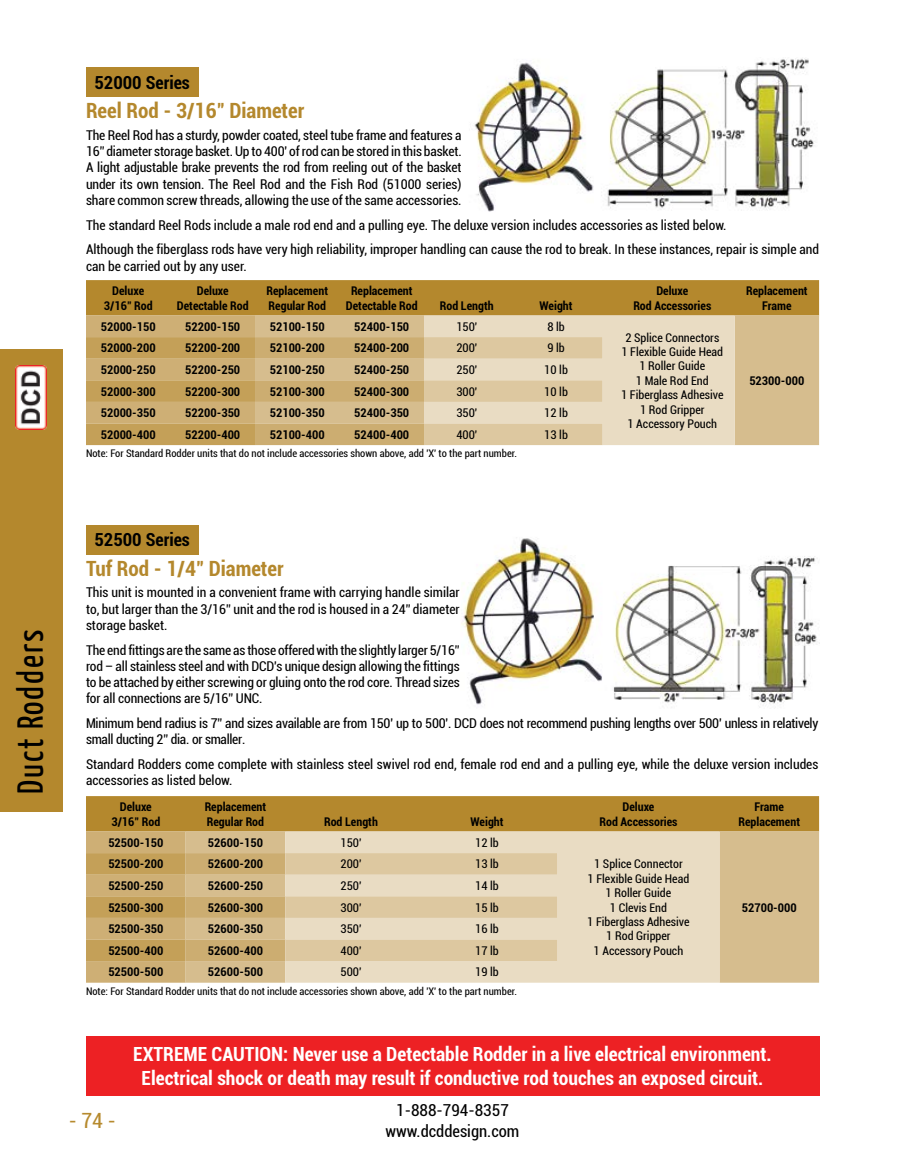
<style>
.page{position:relative;width:905px;height:1161px;background:#fff}
.page>*{position:absolute;margin:0;border:0;box-sizing:border-box;transform-origin:0 0}
.t1{font:36px "Yanone Kaffeesatz";letter-spacing:.05em;color:#000}
.t2{font:700 condensed 21px "Roboto";color:#b4882d}
.t3{font:condensed 21px "Roboto";color:#b68a2e}
.t4{font:700 condensed 19.5px/23.4px "Roboto";color:#fff;text-align:center}
.t5{font:700 condensed 18px "Roboto";color:#000}
.t6{font:condensed 16.5px/21px "Roboto";color:#000;text-align:center}
.t7{font:condensed 13.5px/16.2px "Roboto";color:#000;text-align:justify}
.t8{font:condensed 13.5px/16.2px "Roboto";letter-spacing:-.02em;color:#000}
.t9{font:700 condensed 12px/14.4px "Roboto";color:#000;text-align:center}
.t10{font:condensed 12px/14.4px "Roboto";color:#000;text-align:center}
.t11{font:condensed 10.5px "Roboto";color:#000}
</style>
<div class="page">
<div style="left:0;top:349px;width:62px;height:463px;background:#b4882d"></div>
<img style="left:16px;top:365px;width:30px;height:65px">
<img style="left:613px;top:556px;width:204px;height:148px">
<div style="left:86px;top:67px;width:112px;height:30px;background:#b4882d"></div>
<svg style="left:86px;top:280px;width:733px;height:165px;background:#d0b57e"></svg>
<img style="left:474px;top:62px;width:120px;height:150px">
<div style="left:86px;top:525px;width:112px;height:29px;background:#b4882d"></div>
<svg style="left:86px;top:796px;width:733px;height:187px;background:#d5bc8b"></svg>
<img style="left:461px;top:538px;width:141px;height:167px">
<div style="left:86px;top:1036px;width:733px;height:59px;background:#ed2124"></div>
<img style="left:601px;top:58px;width:214px;height:153px">
<h3 class="t5" style="left:94px;top:70px;width:97px">52000 Series</h3>
<h2 class="t2" style="left:86px;top:96px;width:220px">Reel Rod - 3/16" Diameter</h2>
<p class="t7" style="left:86px;top:127px;width:377px">The Reel Rod has a sturdy, powder coated, steel tube frame and features a 16” diameter storage basket. Up to 400' of rod can be stored in this basket.<br>A light adjustable brake prevents the rod from reeling out of the basket under its own tension. The Reel Rod and the Fish Rod (51000 series) share common screw threads, allowing the use of the same accessories.</p>
<p class="t7" style="left:86px;top:212px;width:734px;line-height:24.9px">The standard Reel Rods include a male rod end and a pulling eye. The deluxe version includes accessories as listed below.<br>Although the fiberglass rods have very high reliability, improper handling can cause the rod to break. In these instances, repair is simple and</p>
<p class="t7" style="left:86px;top:257px;width:162px">can be carried out by any user.</p>
<p class="t9" style="left:104px;top:283px;width:50px">Deluxe<br>3/16" Rod</p>
<p class="t9" style="left:177px;top:283px;width:73px">Deluxe<br>Detectable Rod</p>
<p class="t9" style="left:266px;top:283px;width:63px;text-align:left">Replacement<br>Regular Rod</p>
<p class="t9" style="left:346px;top:283px;width:73px">Replacement<br>Detectable Rod</p>
<p class="t9" style="left:633px;top:283px;width:79px">Deluxe<br>Rod Accessories</p>
<p class="t9" style="left:746px;top:283px;width:63px">Replacement<br>Frame</p>
<p class="t9" style="left:440px;top:298px;width:55px">Rod Length</p>
<p class="t9" style="left:539px;top:298px;width:34px">Weight</p>
<p class="t9" style="left:101px;top:319px;width:56px">52000-150</p>
<p class="t9" style="left:185px;top:319px;width:56px">52200-150</p>
<p class="t9" style="left:270px;top:319px;width:56px">52100-150</p>
<p class="t9" style="left:354px;top:319px;width:56px">52400-150</p>
<p class="t10" style="left:456px;top:319px;width:22px">150'</p>
<p class="t10" style="left:547px;top:319px;width:19px">8 lb</p>
<p class="t9" style="left:101px;top:340px;width:56px">52000-200</p>
<p class="t9" style="left:185px;top:340px;width:56px">52200-200</p>
<p class="t9" style="left:270px;top:340px;width:56px">52100-200</p>
<p class="t9" style="left:354px;top:340px;width:56px">52400-200</p>
<p class="t10" style="left:456px;top:341px;width:22px">200'</p>
<p class="t10" style="left:547px;top:341px;width:19px">9 lb</p>
<p class="t9" style="left:101px;top:362px;width:56px">52000-250</p>
<p class="t9" style="left:185px;top:362px;width:56px">52200-250</p>
<p class="t9" style="left:270px;top:362px;width:56px">52100-250</p>
<p class="t9" style="left:354px;top:362px;width:56px">52400-250</p>
<p class="t10" style="left:456px;top:362px;width:22px">250'</p>
<p class="t10" style="left:544px;top:362px;width:25px">10 lb</p>
<p class="t9" style="left:101px;top:384px;width:56px">52000-300</p>
<p class="t9" style="left:185px;top:384px;width:56px">52200-300</p>
<p class="t9" style="left:270px;top:384px;width:56px">52100-300</p>
<p class="t9" style="left:354px;top:384px;width:56px">52400-300</p>
<p class="t10" style="left:456px;top:384px;width:22px">300'</p>
<p class="t10" style="left:544px;top:384px;width:25px">10 lb</p>
<p class="t9" style="left:101px;top:405px;width:56px">52000-350</p>
<p class="t9" style="left:185px;top:405px;width:56px">52200-350</p>
<p class="t9" style="left:270px;top:405px;width:56px">52100-350</p>
<p class="t9" style="left:354px;top:405px;width:56px">52400-350</p>
<p class="t10" style="left:456px;top:405px;width:22px">350'</p>
<p class="t10" style="left:544px;top:405px;width:25px">12 lb</p>
<p class="t9" style="left:101px;top:427px;width:56px">52000-400</p>
<p class="t9" style="left:185px;top:427px;width:56px">52200-400</p>
<p class="t9" style="left:270px;top:427px;width:56px">52100-400</p>
<p class="t9" style="left:354px;top:427px;width:56px">52400-400</p>
<p class="t10" style="left:456px;top:427px;width:22px">400'</p>
<p class="t10" style="left:544px;top:427px;width:25px">13 lb</p>
<p class="t11" style="left:86px;top:446px;width:432px">Note: For Standard Rodder units that do not include accessories shown above, add 'X' to the part number.</p>
<p class="t10" style="left:621px;top:330px;width:104px">2 Splice Connectors<br>1 Flexible Guide Head<br>1 Roller Guide<br>1 Male Rod End<br>1 Fiberglass Adhesive<br>1 Rod Gripper<br>1 Accessory Pouch</p>
<p class="t9" style="left:749px;top:373px;width:56px">52300-000</p>
<h1 class="t1" style="left:8px;top:794px;width:166px;rotate:-90deg">Duct Rodders</h1>
<h3 class="t5" style="left:94px;top:527px;width:97px">52500 Series</h3>
<h2 class="t2" style="left:86px;top:554px;width:199px">Tuf Rod - 1/4" Diameter</h2>
<p class="t7" style="left:86px;top:584px;width:375px">This unit is mounted in a convenient frame with carrying handle similar to, but larger than the 3/16” unit and the rod is housed in a 24” diameter storage basket.</p>
<p class="t7" style="left:86px;top:641px;width:375px">The end fittings are the same as those offered with the slightly larger 5/16” rod – all stainless steel and with DCD's unique design allowing the fittings to be attached by either screwing or gluing onto the rod core. Thread sizes for all connections are 5/16” UNC.</p>
<p class="t8" style="left:86px;top:715px;width:733px">Minimum bend radius is 7” and sizes available are from 150' up to 500'. DCD does not recommend pushing lengths over 500' unless in relatively small ducting 2” dia. or smaller.</p>
<p class="t7" style="left:86px;top:756px;width:734px">Standard Rodders come complete with stainless steel swivel rod end, female rod end and a pulling eye, while the deluxe version includes accessories as listed below.</p>
<p class="t9" style="left:111px;top:799px;width:50px">Deluxe<br>3/16" Rod</p>
<p class="t9" style="left:205px;top:799px;width:63px;text-align:left">Replacement<br>Regular Rod</p>
<p class="t9" style="left:599px;top:799px;width:79px">Deluxe<br>Rod Accessories</p>
<p class="t9" style="left:738px;top:799px;width:63px">Frame<br>Replacement</p>
<p class="t9" style="left:324px;top:814px;width:55px">Rod Length</p>
<p class="t9" style="left:470px;top:814px;width:34px">Weight</p>
<p class="t9" style="left:108px;top:835px;width:56px">52500-150</p>
<p class="t9" style="left:208px;top:835px;width:56px">52600-150</p>
<p class="t10" style="left:340px;top:835px;width:22px">150'</p>
<p class="t10" style="left:475px;top:835px;width:25px">12 lb</p>
<p class="t9" style="left:108px;top:856px;width:56px">52500-200</p>
<p class="t9" style="left:208px;top:856px;width:56px">52600-200</p>
<p class="t10" style="left:340px;top:857px;width:22px">200'</p>
<p class="t10" style="left:475px;top:857px;width:25px">13 lb</p>
<p class="t9" style="left:108px;top:878px;width:56px">52500-250</p>
<p class="t9" style="left:208px;top:878px;width:56px">52600-250</p>
<p class="t10" style="left:340px;top:878px;width:22px">250'</p>
<p class="t10" style="left:475px;top:878px;width:25px">14 lb</p>
<p class="t9" style="left:108px;top:900px;width:56px">52500-300</p>
<p class="t9" style="left:208px;top:900px;width:56px">52600-300</p>
<p class="t10" style="left:340px;top:900px;width:22px">300'</p>
<p class="t10" style="left:475px;top:900px;width:25px">15 lb</p>
<p class="t9" style="left:108px;top:921px;width:56px">52500-350</p>
<p class="t9" style="left:208px;top:921px;width:56px">52600-350</p>
<p class="t10" style="left:340px;top:921px;width:22px">350'</p>
<p class="t10" style="left:475px;top:921px;width:25px">16 lb</p>
<p class="t9" style="left:108px;top:943px;width:56px">52500-400</p>
<p class="t9" style="left:208px;top:943px;width:56px">52600-400</p>
<p class="t10" style="left:340px;top:943px;width:22px">400'</p>
<p class="t10" style="left:475px;top:943px;width:25px">17 lb</p>
<p class="t9" style="left:108px;top:964px;width:56px">52500-500</p>
<p class="t9" style="left:208px;top:964px;width:56px">52600-500</p>
<p class="t10" style="left:340px;top:965px;width:22px">500'</p>
<p class="t10" style="left:475px;top:965px;width:25px">19 lb</p>
<p class="t11" style="left:86px;top:984px;width:432px">Note: For Standard Rodder units that do not include accessories shown above, add 'X' to the part number.</p>
<p class="t10" style="left:587px;top:857px;width:104px">1 Splice Connector<br>1 Flexible Guide Head<br>1 Roller Guide<br>1 Clevis End<br>1 Fiberglass Adhesive<br>1 Rod Gripper<br>1 Accessory Pouch</p>
<p class="t9" style="left:741px;top:900px;width:56px">52700-000</p>
<h3 class="t4" style="left:133px;top:1042px;width:640px">EXTREME CAUTION: Never use a Detectable Rodder in a live electrical environment.<br>Electrical shock or death may result if conductive rod touches an exposed circuit.</h3>
<h2 class="t3" style="left:69px;top:1106px;width:49px">- 74 -</h2>
<p class="t6" style="left:385px;top:1099px;width:135px">1-888-794-8357 www.dcddesign.com</p>
</div>
